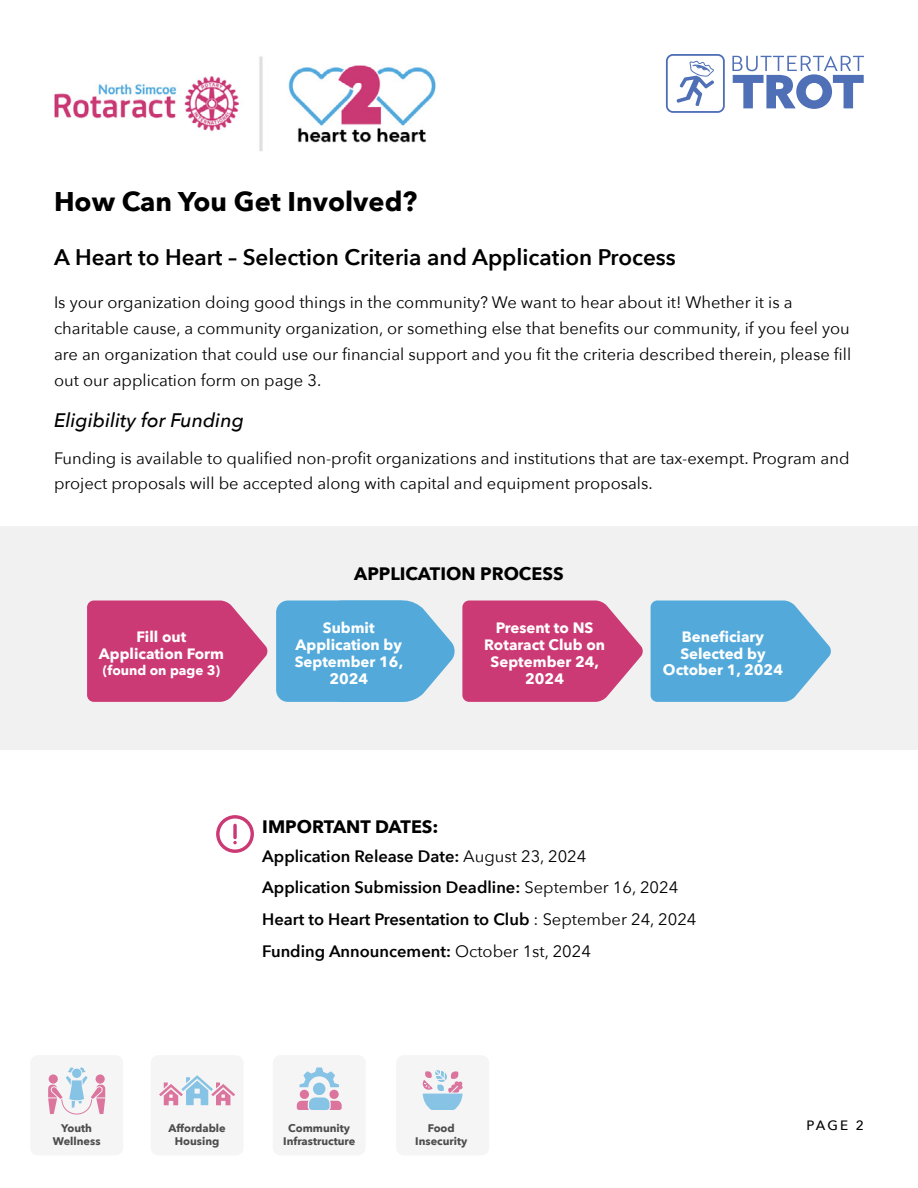
<style>
.page{position:relative;width:918px;height:1188px;background:#fff}
.page>*{position:absolute;margin:0;border:0;box-sizing:border-box;transform-origin:0 0}
.t1{font:700 27px "Avenir Next";color:#000}
.t2{font:600 22.5px "Avenir Next";color:#000}
.t3{font:italic 500 19.5px "Avenir Next";color:#000}
.t4{font:700 18px "Avenir Next";color:#000}
.t5{font:16.5px/25.8px "Avenir Next";color:#000}
.t6{font:600 16.5px "Avenir Next";color:#000}
.t7{font:700 15px/16.8px "Avenir Next";color:#fff;text-align:center}
.t8{font:700 13.5px "Avenir Next";color:#fff}
.t9{font:500 13.5px "Avenir Next";color:#000}
.t10{font:700 10.95px/13.2px "Avenir Next";color:#000;text-align:center}
.s1{font-weight:400}
</style>
<div class="page">
<div style="left:0;top:526px;width:918px;height:224px;background:#f1f1f2"></div>
<img style="left:54px;top:56px;width:382px;height:95px">
<svg style="left:666px;top:54px;width:59px;height:59px"></svg>
<svg style="left:732px;top:56px;width:132px;height:53px"></svg>
<div style="left:276px;top:601px;width:136px;height:101px;background:#53aada;border-radius:12px"></div>
<svg style="left:87px;top:601px;width:181px;height:101px;background:#d04e82"></svg>
<svg style="left:462px;top:601px;width:181px;height:101px;background:#d04e82"></svg>
<svg style="left:651px;top:601px;width:180px;height:101px;background:#62b1dc"></svg>
<svg style="left:291px;top:601px;width:164px;height:101px"></svg>
<div style="left:30px;top:1055px;width:93px;height:100px;background:#f1f1f2;border-radius:8px"></div>
<svg style="left:48px;top:1068px;width:57px;height:47px"></svg>
<div style="left:151px;top:1055px;width:93px;height:100px;background:#f1f1f2;border-radius:8px"></div>
<svg style="left:159px;top:1075px;width:76px;height:30px"></svg>
<div style="left:273px;top:1055px;width:93px;height:100px;background:#f1f1f2;border-radius:8px"></div>
<svg style="left:297px;top:1068px;width:45px;height:42px"></svg>
<div style="left:396px;top:1055px;width:93px;height:100px;background:#f1f1f2;border-radius:8px"></div>
<svg style="left:422px;top:1070px;width:41px;height:40px"></svg>
<svg style="left:216px;top:815px;width:38px;height:38px"></svg>
<p class="t1" style="left:54px;top:178px;width:365px">How Can You Get Involved?</p>
<p class="t2" style="left:54px;top:238px;width:623px">A Heart to Heart – Selection Criteria and Application Process</p>
<p class="t5" style="left:54px;top:289px;width:799px">Is your organization doing good things in the community? We want to hear about it! Whether it is a charitable cause, a community organization, or something else that benefits our community, if you feel you are an organization that could use our financial support and you fit the criteria described therein, please fill out our application form on page 3.</p>
<p class="t3" style="left:54px;top:404px;width:191px">Eligibility for Funding</p>
<p class="t5" style="left:54px;top:444px;width:797px">Funding is available to qualified non-profit organizations and institutions that are tax-exempt. Program and project proposals will be accepted along with capital and equipment proposals.</p>
<p class="t7" style="left:99px;top:628px;width:127px">Fill out<br>Application Form</p>
<p class="t8" style="left:103px;top:659px;width:119px">(found on page 3)</p>
<p class="t4" style="left:354px;top:558px;width:211px">APPLICATION PROCESS</p>
<p class="t7" style="left:295px;top:620px;width:110px">Submit<br>Application by<br>September 16,<br>2024</p>
<p class="t7" style="left:484px;top:620px;width:122px">Present to NS<br>Rotaract Club on<br>September 24,<br>2024</p>
<p class="t7" style="left:663px;top:628px;width:122px">Beneficiary<br>Selected by<br>October 1, 2024</p>
<p class="t4" style="left:262px;top:811px;width:178px">IMPORTANT DATES:</p>
<p class="t6" style="left:262px;top:842px;width:326px">Application Release Date: <span class="s1">August 23, 2024</span></p>
<p class="t6" style="left:262px;top:873px;width:418px">Application Submission Deadline: <span class="s1">September 16, 2024</span></p>
<p class="t6" style="left:262px;top:905px;width:436px">Heart to Heart Presentation to Club <span class="s1">: September 24, 2024</span></p>
<p class="t6" style="left:262px;top:937px;width:330px">Funding Announcement: <span class="s1">October 1st, 2024</span></p>
<p class="t10" style="left:53px;top:1121px;width:49px">Youth<br>Wellness</p>
<p class="t10" style="left:168px;top:1121px;width:59px">Affordable<br>Housing</p>
<p class="t10" style="left:283px;top:1121px;width:74px">Community<br>Infrastructure</p>
<p class="t10" style="left:415px;top:1121px;width:54px">Food<br>Insecurity</p>
<p class="t9" style="left:807px;top:1114px;width:59px">PAGE 2</p>
</div>
